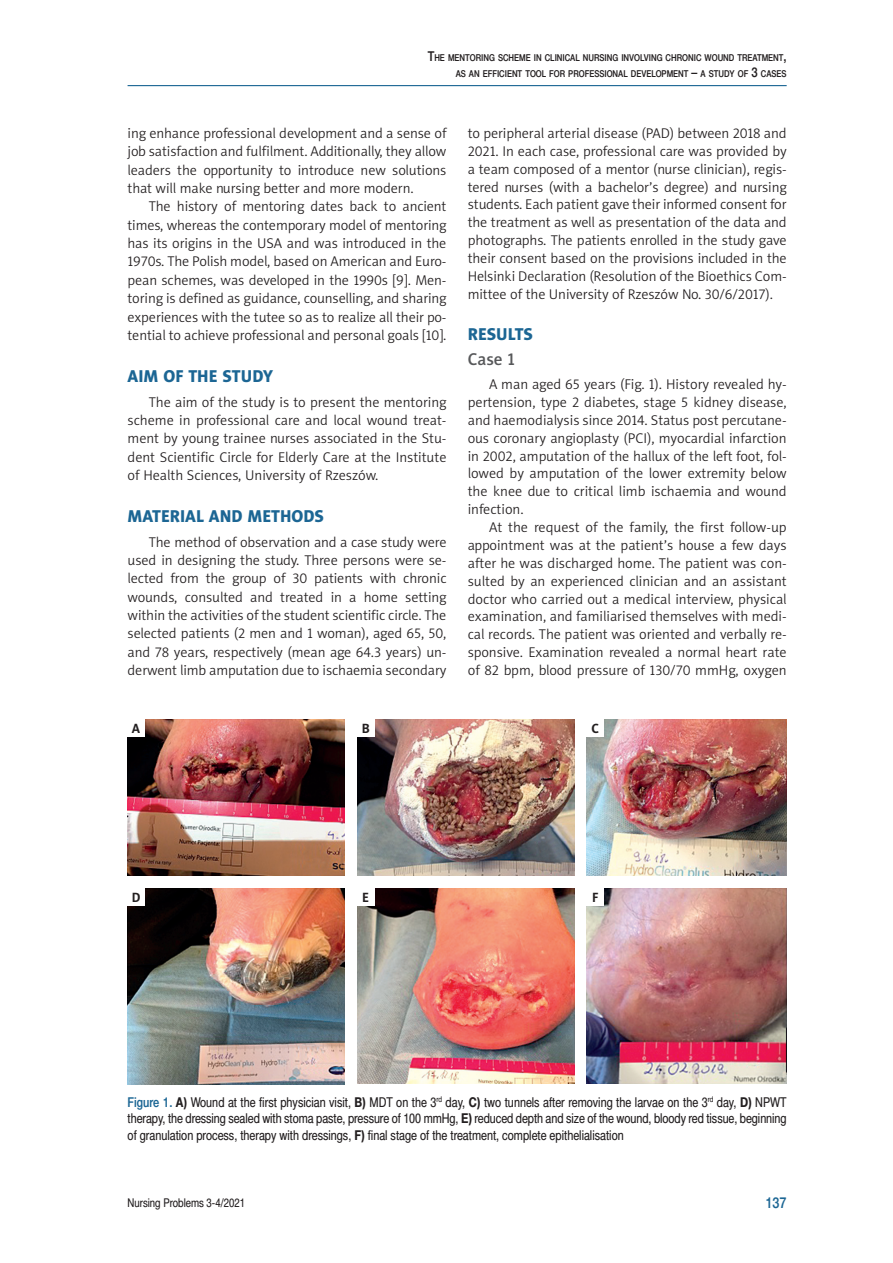
<style>
.page{position:relative;width:893px;height:1263px;background:#fff}
.page>*{position:absolute;margin:0;border:0;box-sizing:border-box;transform-origin:0 0}
.t1{font:17.25px "Naomi Sans EFNTT Heavy";color:#1c6694}
.t2{font:17.25px "Naomi Sans EFNTT Medium";color:#57585a}
.t3{font:15px "Switzer Cnd TTEFN Medium";color:#1c6694}
.t4{font:14.25px/17.9px "Naomi Sans EFN Light";letter-spacing:-.005em;color:#231f20;text-align:justify}
.t5{font:13.5px/16.5px "Switzer Cnd EFN";color:#231f20;text-align:justify}
.t6{font:700 13.5px "Naomi Sans EFN";color:#231f20}
.t7{font:12px "Switzer Cnd TTEFN";color:#231f20}
.t8{font:9.45px/15.8px "Switzer Cnd TTEFN Medium";color:#231f20;text-align:right}
.s1{font-size:13.5px}
.s2{font-family:"Switzer Cnd TTEFN Medium";color:#1c6694}
.s3{font-weight:700}
</style>
<div class="page">
<hr style="left:128px;top:85px;width:659px;height:1px;background:#1c6694">
<img style="left:128px;top:719px;width:216px;height:157px">
<img style="left:128px;top:889px;width:216px;height:195px">
<img style="left:357px;top:719px;width:217px;height:157px">
<img style="left:357px;top:888px;width:217px;height:196px">
<img style="left:587px;top:719px;width:200px;height:157px">
<img style="left:587px;top:888px;width:200px;height:196px">
<div style="left:128px;top:719px;width:17px;height:17px;background:#fff"></div>
<div style="left:128px;top:888px;width:17px;height:17px;background:#fff"></div>
<div style="left:357px;top:719px;width:17px;height:17px;background:#fff"></div>
<div style="left:357px;top:888px;width:17px;height:17px;background:#fff"></div>
<div style="left:587px;top:719px;width:17px;height:17px;background:#fff"></div>
<div style="left:587px;top:888px;width:17px;height:17px;background:#fff"></div>
<p class="t8" style="left:428px;top:50px;width:360px"><span class="s1">T</span>HE MENTORING SCHEME IN CLINICAL NURSING INVOLVING CHRONIC WOUND TREATMENT<span class="s1">,<br></span>AS AN EFFICIENT TOOL FOR PROFESSIONAL DEVELOPMENT <span class="s1">–</span> A STUDY OF <span class="s1">3</span> CASES</p>
<p class="t4" style="left:128px;top:124px;width:320px;line-height:18.3px">ing enhance professional development and a sense of job satisfaction and fulfilment. Additionally, they allow leaders the opportunity to introduce new solutions that will make nursing better and more modern.</p>
<p class="t4" style="left:128px;top:197px;width:320px;line-height:18.3px;text-indent:21px">The history of mentoring dates back to ancient times, whereas the contemporary model of mentoring has its origins in the USA and was introduced in the 1970s. The Polish model, based on American and Euro&shy;pean schemes, was developed in the 1990s [9]. Men&shy;toring is defined as guidance, counselling, and sharing experiences with the tutee so as to realize all their po&shy;tential to achieve professional and personal goals [10].</p>
<p class="t1" style="left:128px;top:365px;width:147px">AIM OF THE STUDY</p>
<p class="t4" style="left:128px;top:393px;width:320px;line-height:18.3px;text-indent:21px">The aim of the study is to present the mentoring scheme in professional care and local wound treat&shy;ment by young trainee nurses associated in the Stu&shy;dent Scientific Circle for Elderly Care at the Institute of Health Sciences, University of Rzeszów.</p>
<p class="t1" style="left:128px;top:505px;width:198px">MATERIAL AND METHODS</p>
<p class="t4" style="left:128px;top:533px;width:320px;line-height:18.3px;text-indent:21px">The method of observation and a case study were used in designing the study. Three persons were se&shy;lected from the group of 30 patients with chronic wounds, consulted and treated in a home setting within the activities of the student scientific circle. The selected patients (2 men and 1 woman), aged 65, 50, and 78 years, respectively (mean age 64.3 years) un&shy;derwent limb amputation due to ischaemia secondary</p>
<p class="t4" style="left:468px;top:124px;width:320px">to peripheral arterial disease (PAD) between 2018 and 2021. In each case, professional care was provided by a team composed of a mentor (nurse clinician), regis&shy;tered nurses (with a bachelor’s degree) and nursing students. Each patient gave their informed consent for the treatment as well as presentation of the data and photographs. The patients enrolled in the study gave their consent based on the provisions included in the Helsinki Declaration (Resolution of the Bioethics Com&shy;mittee of the University of Rzeszów No. 30/6/2017).</p>
<p class="t1" style="left:468px;top:324px;width:67px">RESULTS</p>
<p class="t2" style="left:468px;top:349px;width:49px">Case 1</p>
<p class="t4" style="left:468px;top:375px;width:320px;text-indent:21px">A man aged 65 years (Fig. 1). History revealed hy&shy;pertension, type 2 diabetes, stage 5 kidney disease, and haemodialysis since 2014. Status post percutane&shy;ous coronary angioplasty (PCI), myocardial infarction in 2002, amputation of the hallux of the left foot, fol&shy;lowed by amputation of the lower extremity below the knee due to critical limb ischaemia and wound infection.</p>
<p class="t4" style="left:468px;top:518px;width:320px;text-indent:21px">At the request of the family, the first follow-up appointment was at the patient’s house a few days after he was discharged home. The patient was con&shy;sulted by an experienced clinician and an assistant doctor who carried out a medical interview, physical examination, and familiarised themselves with medi&shy;cal records. The patient was oriented and verbally re&shy;sponsive. Examination revealed a normal heart rate of 82 bpm, blood pressure of 130/70 mmHg, oxygen</p>
<p class="t6" style="left:132px;top:720px;width:10px">A</p>
<p class="t6" style="left:362px;top:720px;width:10px">B</p>
<p class="t6" style="left:592px;top:720px;width:9px">C</p>
<p class="t6" style="left:132px;top:889px;width:10px">D</p>
<p class="t6" style="left:362px;top:889px;width:8px">E</p>
<p class="t6" style="left:592px;top:889px;width:8px">F</p>
<p class="t5" style="left:128px;top:1094px;width:661px"><span class="s2">Figure 1.</span> <span class="s3">A)</span> Wound at the first physician visit, <span class="s3">B)</span> MDT on the 3<sup>rd</sup> day, <span class="s3">C)</span> two tunnels after removing the larvae on the 3<sup>rd</sup> day, <span class="s3">D)</span> NPWT therapy, the dressing sealed with stoma paste, pressure of 100 mmHg, <span class="s3">E)</span> reduced depth and size of the wound, bloody red tissue, beginning of granulation process, therapy with dressings, <span class="s3">F)</span> final stage of the treatment, complete epithelialisation</p>
<p class="t7" style="left:128px;top:1195px;width:119px">Nursing Problems 3-4/2021</p>
<p class="t3" style="left:765px;top:1193px;width:23px">137</p>
</div>
